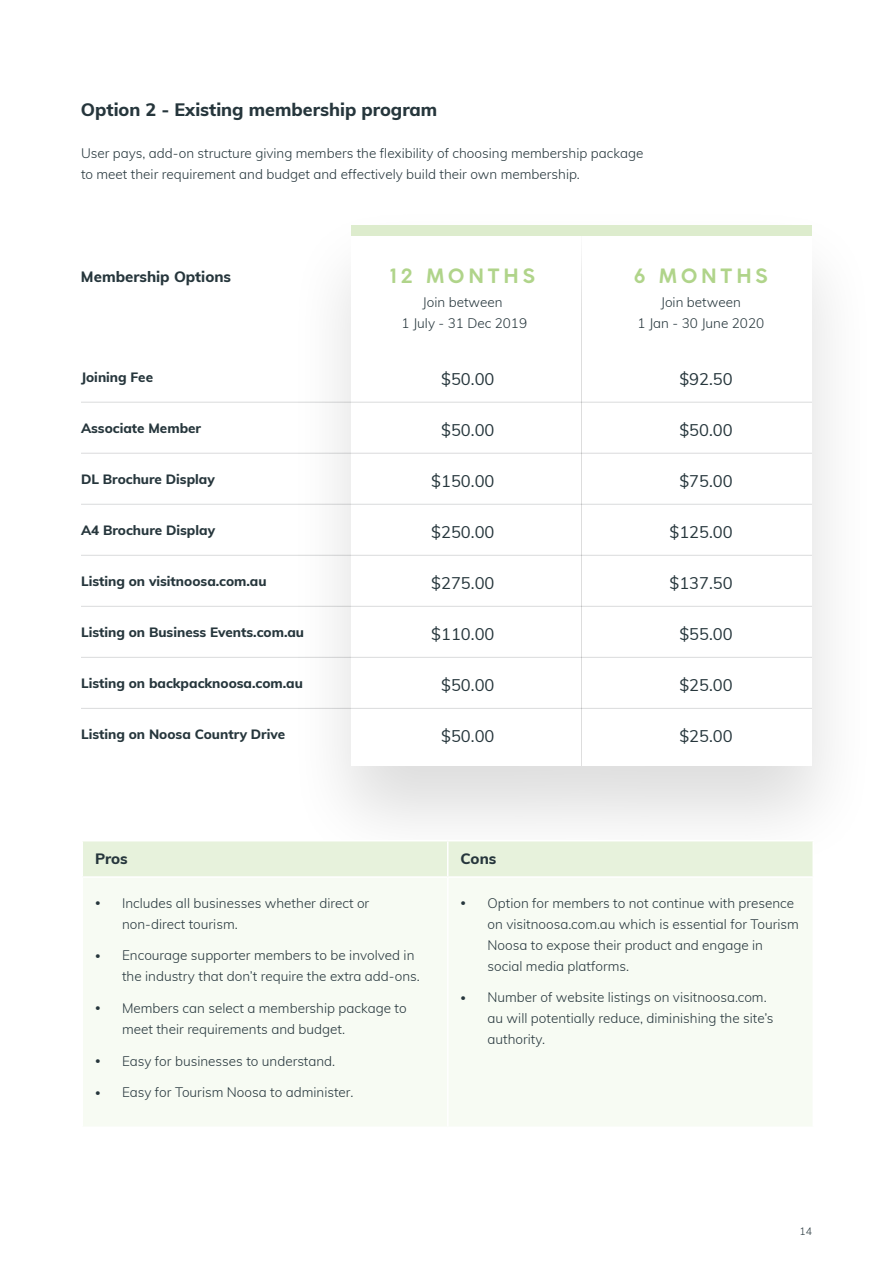
<style>
.page{position:relative;width:893px;height:1263px;background:#fff}
.page>*{position:absolute;margin:0;border:0;box-sizing:border-box;transform-origin:0 0}
.t1{font:300 19.5px "Cocogoose Pro";letter-spacing:.18em;color:#b0d48a}
.t2{font:800 18px "Muli";color:#26363c}
.t3{font:16.5px "Muli";color:#26363c}
.t4{font:800 15px "Muli";color:#26363c}
.t5{font:300 13.5px/21px "Muli";color:#26363c}
.t6{font:800 13.5px "Muli";color:#26363c}
.t7{font:300 10.5px "Muli";color:#26363c}
.s1{font-size:10.5px}
</style>
<div class="page">
<div style="left:284px;top:201px;width:594px;height:674px;background:#000;opacity:.14"></div>
<div style="left:351px;top:225px;width:230px;height:541px;background:#fff"></div>
<div style="left:582px;top:225px;width:230px;height:541px;background:#fff"></div>
<div style="left:351px;top:225px;width:461px;height:10px;background:#ddeccd"></div>
<hr style="left:81px;top:402px;width:731px;height:1px;background:#dadbdc">
<hr style="left:81px;top:606px;width:731px;height:1px;background:#dadbdc">
<hr style="left:81px;top:453px;width:731px;height:1px;background:#dadbdc">
<hr style="left:81px;top:657px;width:731px;height:1px;background:#dadbdc">
<hr style="left:81px;top:504px;width:731px;height:1px;background:#dadbdc">
<hr style="left:81px;top:708px;width:731px;height:1px;background:#dadbdc">
<hr style="left:81px;top:555px;width:731px;height:1px;background:#dadbdc">
<div style="left:83px;top:841px;width:729px;height:35px;background:#e7f2dc"></div>
<div style="left:83px;top:878px;width:729px;height:248px;background:#f7fbf3"></div>
<hr style="left:82px;top:840px;width:366px;height:1px;background:#fff">
<hr style="left:448px;top:840px;width:366px;height:1px;background:#fff">
<hr style="left:447px;top:841px;width:1px;height:35px;background:#fff">
<hr style="left:812px;top:841px;width:2px;height:35px;background:#fff">
<hr style="left:447px;top:878px;width:1px;height:248px;background:#fff">
<h2 class="t2" style="left:81px;top:96px;width:358px">Option 2 - Existing membership program</h2>
<p class="t5" style="left:81px;top:142px;width:564px">User pays, add-on structure giving members the flexibility of choosing membership package to meet their requirement and budget and effectively build their own membership.</p>
<p class="t4" style="left:81px;top:266px;width:152px">Membership Options</p>
<p class="t6" style="left:81px;top:367px;width:74px">Joining Fee</p>
<p class="t6" style="left:81px;top:418px;width:122px">Associate Member</p>
<p class="t6" style="left:81px;top:469px;width:135px">DL Brochure Display</p>
<p class="t6" style="left:81px;top:520px;width:136px">A4 Brochure Display</p>
<p class="t6" style="left:81px;top:571px;width:187px">Listing on visitnoosa.com.au</p>
<p class="t6" style="left:81px;top:622px;width:225px">Listing on Business Events.com.au</p>
<p class="t6" style="left:81px;top:673px;width:223px">Listing on backpacknoosa.com.au</p>
<p class="t6" style="left:81px;top:724px;width:206px">Listing on Noosa Country Drive</p>
<h1 class="t1" style="left:390px;top:263px;width:147px">12 MONTHS</h1>
<p class="t5" style="left:401px;top:291px;width:127px;text-align:center">Join between<br>1 July - 31 Dec 2019</p>
<p class="t3" style="left:441px;top:367px;width:55px">$50.00</p>
<p class="t3" style="left:441px;top:418px;width:55px">$50.00</p>
<p class="t3" style="left:431px;top:469px;width:65px">$150.00</p>
<p class="t3" style="left:431px;top:520px;width:65px">$250.00</p>
<p class="t3" style="left:431px;top:571px;width:65px">$275.00</p>
<p class="t3" style="left:431px;top:622px;width:65px">$110.00</p>
<p class="t3" style="left:441px;top:673px;width:55px">$50.00</p>
<p class="t3" style="left:441px;top:724px;width:55px">$50.00</p>
<h1 class="t1" style="left:634px;top:263px;width:136px">6 MONTHS</h1>
<p class="t5" style="left:637px;top:291px;width:128px;text-align:center">Join between<br>1 Jan - 30 June 2020</p>
<p class="t3" style="left:679px;top:367px;width:55px">$92.50</p>
<p class="t3" style="left:679px;top:418px;width:55px">$50.00</p>
<p class="t3" style="left:679px;top:469px;width:55px">$75.00</p>
<p class="t3" style="left:669px;top:520px;width:65px">$125.00</p>
<p class="t3" style="left:669px;top:571px;width:65px">$137.50</p>
<p class="t3" style="left:679px;top:622px;width:55px">$55.00</p>
<p class="t3" style="left:679px;top:673px;width:55px">$25.00</p>
<p class="t3" style="left:679px;top:724px;width:55px">$25.00</p>
<p class="t4" style="left:95px;top:848px;width:34px">Pros</p>
<p class="t4" style="left:460px;top:848px;width:37px">Cons</p>
<p class="t5" style="left:122px;top:892px;width:249px;text-indent:-27px"><span class="s1">•</span> Includes all businesses whether direct or non-direct tourism.</p>
<p class="t5" style="left:122px;top:944px;width:299px;text-indent:-27px"><span class="s1">•</span> Encourage supporter members to be involved in the industry that don’t require the extra add-ons.</p>
<p class="t5" style="left:122px;top:997px;width:286px;text-indent:-27px"><span class="s1">•</span> Members can select a membership package to meet their requirements and budget.</p>
<p class="t5" style="left:95px;top:1049px;width:242px"><span class="s1">•</span> Easy for businesses to understand.</p>
<p class="t5" style="left:95px;top:1081px;width:260px"><span class="s1">•</span> Easy for Tourism Noosa to administer.</p>
<p class="t5" style="left:487px;top:892px;width:313px;text-indent:-27px"><span class="s1">•</span> Option for members to not continue with presence on visitnoosa.com.au which is essential for Tourism Noosa to expose their product and engage in social media platforms.</p>
<p class="t5" style="left:487px;top:986px;width:288px;text-indent:-27px"><span class="s1">•</span> Number of website listings on visitnoosa.com. au will potentially reduce, diminishing the site’s authority.</p>
<p class="t7" style="left:799px;top:1224px;width:14px">14</p>
</div>
